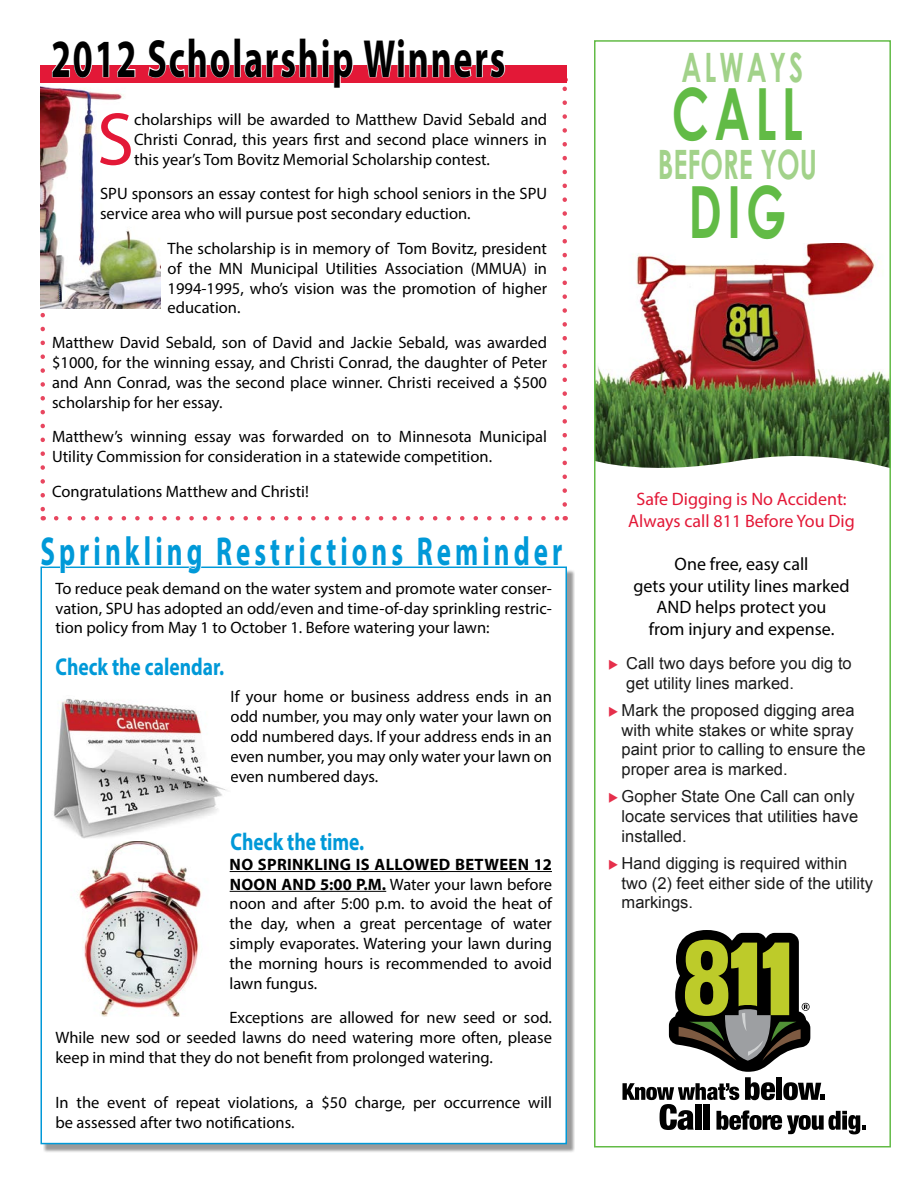
<style>
.page{position:relative;width:918px;height:1188px;background:#fff}
.page>*{position:absolute;margin:0;border:0;box-sizing:border-box;transform-origin:0 0}
.t1{font:75.3px "Myriad Pro";color:#e31837}
.t2{font:700 72px "Century Gothic";letter-spacing:.11em;color:#62bb46;scale:.67 1}
.t3{font:700 54px "Myriad Pro";letter-spacing:.05em;color:#000;scale:.67 1}
.t4{font:700 40.5px "Myriad Pro";letter-spacing:.15em;color:#0099d8;scale:.67 1}
.t5{font:700 40.5px "Century Gothic";color:#a2d28a;scale:.67 1}
.t6{font:700 24.3px "Myriad Pro";color:#0099d8;scale:.8 1}
.t7{font:18px/21.6px "Myriad Pro";color:#000;text-align:center}
.t8{font:18px/21.6px "Myriad Pro";color:#e31837;text-align:center}
.t9{font:16.5px/19.8px "Myriad Pro";color:#000;text-align:justify}
.t10{font:16.5px/19.8px "Arial";color:#000}
.t11{font:700 16.5px "Myriad Pro";letter-spacing:.02em;color:#000}
.s1{font-weight:700}
.s2{color:#e31837}
</style>
<div class="page">
<img style="left:597px;top:243px;width:291px;height:204px">
<svg style="left:597px;top:447px;width:291px;height:21px"></svg>
<svg style="left:622px;top:930px;width:244px;height:204px"></svg>
<div style="left:594px;top:40px;width:297px;height:1108px;border:2px solid #62bb46"></div>
<div style="left:43px;top:569px;width:532px;height:583px;background:#000;opacity:.4"></div>
<div style="left:41px;top:567px;width:525px;height:577px;background:#fff"></div>
<hr style="left:230px;top:871px;width:322px;height:1px;background:#000">
<hr style="left:230px;top:891px;width:156px;height:1px;background:#000">
<img style="left:78px;top:841px;width:124px;height:176px">
<img style="left:54px;top:698px;width:173px;height:141px">
<svg style="left:40px;top:65px;width:527px;height:536px"></svg>
<h3 class="t3" style="left:51px;top:23px;width:680px">2012 Scholarship Winners</h3>
<h1 class="t1" style="left:97px;top:93px;width:39px">S</h1>
<p class="t9" style="left:134px;top:109px;width:415px">cholarships will be awarded to Matthew David Sebald and Christi Conrad, this years first and second place winners in this year’s Tom Bovitz Memorial Scholarship contest.</p>
<p class="t9" style="left:100px;top:184px;width:449px">SPU sponsors an essay contest for high school seniors in the SPU service area who will pursue post secondary eduction.</p>
<p class="t9" style="left:168px;top:238px;width:381px">The scholarship is in memory of Tom Bovitz, president of the MN Municipal Utilities Association (MMUA) in 1994-1995, who’s vision was the promotion of higher education.</p>
<p class="t9" style="left:52px;top:332px;width:497px">Matthew David Sebald, son of David and Jackie Sebald, was awarded $1000, for the winning essay, and Christi Conrad, the daughter of Peter and Ann Conrad, was the second place winner. Christi received a $500 scholarship for her essay.</p>
<p class="t9" style="left:52px;top:427px;width:496px">Matthew’s winning essay was forwarded on to Minnesota Municipal<br>Utility Commission for consideration in a statewide competition.</p>
<p class="t9" style="left:52px;top:481px;width:258px">Congratulations Matthew and Christi!</p>
<h3 class="t4" style="left:40px;top:525px;width:781px">Sprinkling Restrictions Reminder</h3>
<p class="t9" style="left:56px;top:578px;width:498px">To reduce peak demand on the water system and promote water conser&shy;vation, SPU has adopted an odd/even and time-of-day sprinkling restric&shy;tion policy from May 1 to October 1. Before watering your lawn:</p>
<h3 class="t6" style="left:56px;top:651px;width:212px">Check the calendar.</h3>
<p class="t9" style="left:231px;top:687px;width:323px">If your home or business address ends in an odd number, you may only water your lawn on odd numbered days. If your address ends in an even number, you may only water your lawn on even numbered days.</p>
<h3 class="t6" style="left:231px;top:826px;width:169px">Check the time.</h3>
<p class="t11" style="left:230px;top:854px;width:280px">No sprinkling is allowed between</p>
<p class="t9" style="left:230px;top:854px;width:324px;text-indent:304px"><span class="s1">12 noon an d 5:00 p.m.</span> Water your lawn before noon and after 5:00 p.m. to avoid the heat of the day, when a great percentage of water simply evaporates. Watering your lawn during the morning hours is recommended to avoid lawn fungus.</p>
<p class="t9" style="left:56px;top:1008px;width:498px;text-indent:174px">Exceptions are allowed for new seed or sod.<br>While new sod or seeded lawns do need watering more often, please keep in mind that they do not benefit from prolonged watering.</p>
<p class="t9" style="left:56px;top:1093px;width:498px">In the event of repeat violations, a $50 charge, per occurrence will be assessed after two notifications.</p>
<h3 class="t5" style="left:682px;top:36px;width:183px">ALWAYS</h3>
<h2 class="t2" style="left:672px;top:59px;width:197px">CALL</h2>
<h3 class="t5" style="left:658px;top:134px;width:239px">BEFORE YOU</h3>
<h2 class="t2" style="left:688px;top:157px;width:148px">DIG</h2>
<p class="t8" style="left:628px;top:488px;width:228px">Safe Digging is No Accident:<br>Always call 811 Before You Dig</p>
<p class="t7" style="left:633px;top:553px;width:218px">One free, easy call<br>gets your utility lines marked<br>AND helps protect you<br>from injury and expense.</p>
<p class="t10" style="left:626px;top:653px;width:227px;text-indent:-18px"><span class="s2">◆</span> Call two days before you dig to get utility lines marked.</p>
<p class="t10" style="left:622px;top:700px;width:245px;text-indent:-14px"><span class="s2">◆</span> Mark the proposed digging area with white stakes or white spray paint prior to calling to ensure the proper area is marked.</p>
<p class="t10" style="left:622px;top:787px;width:238px;text-indent:-14px"><span class="s2">◆</span> Gopher State One Call can only locate services that utilities have installed.</p>
<p class="t10" style="left:622px;top:853px;width:253px;text-indent:-14px"><span class="s2">◆</span> Hand digging is required within two (2) feet either side of the utility markings.</p>
</div>
